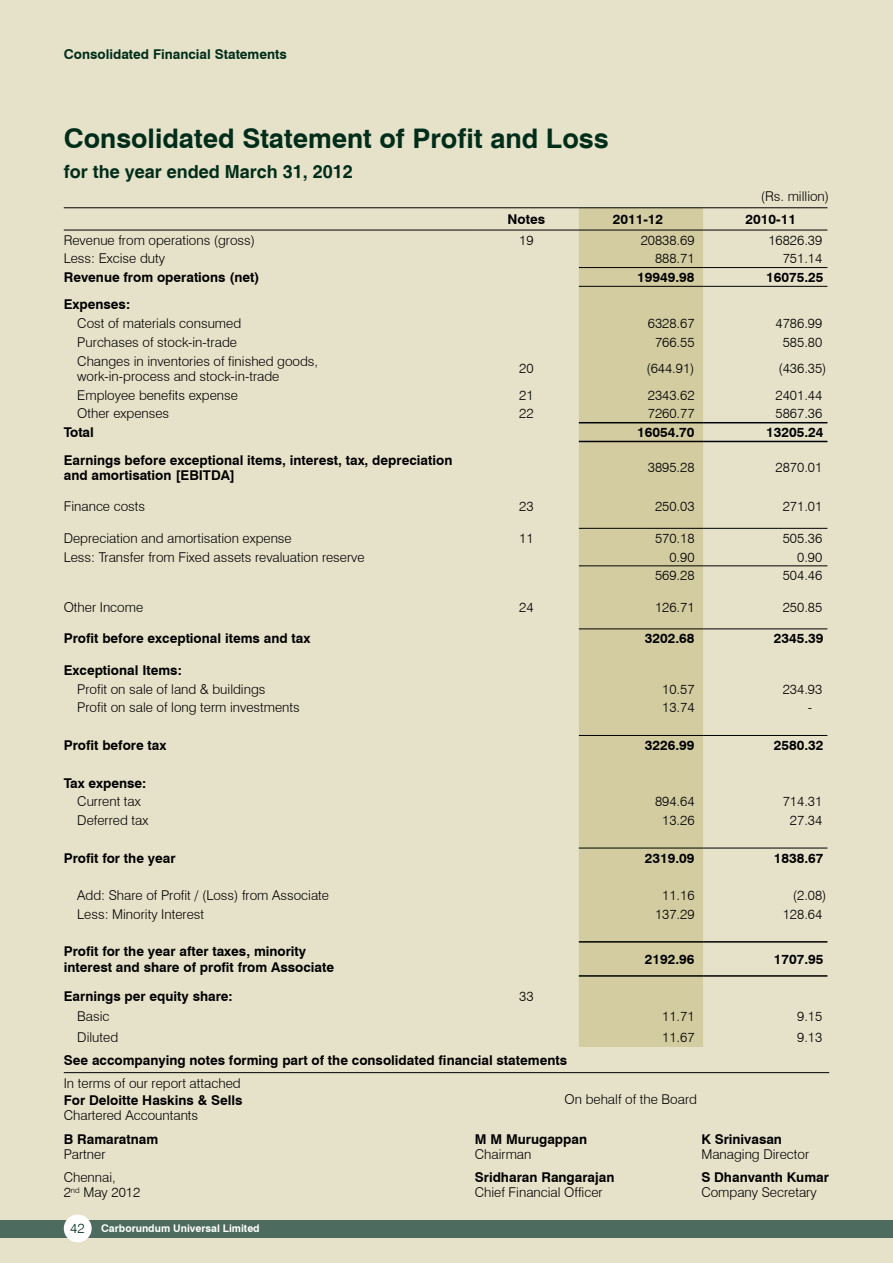
<style>
.page{position:relative;width:893px;height:1263px;background:#e6e2c9}
.page>*{position:absolute;margin:0;border:0;box-sizing:border-box;transform-origin:0 0}
.t1{font:700 27px "Swiss 721 BT";color:#002d1a}
.t2{font:700 18px "Helvetica";color:#002d1a}
.t3{font:300 13.5px/15.3px "Swiss 721 BT";color:#000}
.t4{font:700 13.5px/15.3px "Swiss 721 BT";color:#000}
.t5{font:700 13.5px "Swiss 721 BT";color:#002d1a}
.t6{font:700 10.5px "Swiss 721 BT";color:#fff}
.s1{font-family:"Helvetica"}
.s2{font-weight:300;font-size:13.5px;color:#002d1a}
</style>
<div class="page">
<div style="left:0;top:1220px;width:893px;height:17px;background:#4d6c5f"></div>
<div style="left:64px;top:1214px;width:28px;height:28px;background:#fff;border-radius:50%"></div>
<div style="left:579px;top:208px;width:124px;height:839px;background:#d3cca1"></div>
<hr style="left:579px;top:267px;width:124px;height:1px;background:#000">
<hr style="left:703px;top:267px;width:124px;height:1px;background:#000">
<hr style="left:579px;top:286px;width:124px;height:1px;background:#000">
<hr style="left:703px;top:286px;width:124px;height:1px;background:#000">
<hr style="left:579px;top:528px;width:124px;height:1px;background:#000">
<hr style="left:703px;top:528px;width:124px;height:1px;background:#000">
<hr style="left:579px;top:565px;width:124px;height:1px;background:#000">
<hr style="left:703px;top:565px;width:124px;height:1px;background:#000">
<hr style="left:579px;top:628px;width:124px;height:1px;background:#000">
<hr style="left:703px;top:628px;width:124px;height:1px;background:#000">
<hr style="left:579px;top:735px;width:124px;height:1px;background:#000">
<hr style="left:703px;top:735px;width:124px;height:1px;background:#000">
<hr style="left:579px;top:848px;width:124px;height:1px;background:#000">
<hr style="left:703px;top:848px;width:124px;height:1px;background:#000">
<hr style="left:64px;top:230px;width:416px;height:1px;background:#000">
<hr style="left:480px;top:230px;width:99px;height:1px;background:#000">
<hr style="left:579px;top:230px;width:124px;height:1px;background:#000">
<hr style="left:703px;top:230px;width:124px;height:1px;background:#000">
<hr style="left:64px;top:207px;width:416px;height:1px;background:#000">
<hr style="left:480px;top:207px;width:99px;height:1px;background:#000">
<hr style="left:579px;top:207px;width:124px;height:1px;background:#000">
<hr style="left:703px;top:207px;width:124px;height:1px;background:#000">
<hr style="left:579px;top:422px;width:124px;height:1px;background:#000">
<hr style="left:703px;top:422px;width:124px;height:1px;background:#000">
<hr style="left:579px;top:441px;width:124px;height:1px;background:#000">
<hr style="left:703px;top:441px;width:124px;height:1px;background:#000">
<hr style="left:579px;top:941px;width:124px;height:1px;background:#000">
<hr style="left:703px;top:941px;width:124px;height:1px;background:#000">
<hr style="left:579px;top:975px;width:124px;height:2px;background:#000">
<hr style="left:703px;top:975px;width:124px;height:2px;background:#000">
<hr style="left:64px;top:1072px;width:765px;height:1px;background:#000">
<p class="t5" style="left:64px;top:46px;width:225px">Consolidated Financial Statements</p>
<h1 class="t1" style="left:64px;top:122px;width:547px">Consolidated Statement of <span class="s1">Profit and Loss</span></h1>
<h2 class="t2" style="left:64px;top:161px;width:291px">for the year ended March 31, 2012</h2>
<p class="t3" style="left:761px;top:189px;width:70px">(Rs. million)</p>
<p class="t4" style="left:508px;top:211px;width:39px">Notes</p>
<p class="t4" style="left:613px;top:211px;width:52px">2011-12</p>
<p class="t4" style="left:745px;top:211px;width:52px">2010-11</p>
<p class="t3" style="left:64px;top:232px;width:193px">Revenue from operations (gross)</p>
<p class="t3" style="left:519px;top:232px;width:16px">19</p>
<p class="t3" style="left:641px;top:232px;width:55px">20838.69</p>
<p class="t3" style="left:768px;top:232px;width:55px">16826.39</p>
<p class="t3" style="left:64px;top:251px;width:103px">Less: Excise duty</p>
<p class="t3" style="left:655px;top:251px;width:41px">888.71</p>
<p class="t3" style="left:783px;top:251px;width:41px">751.14</p>
<p class="t4" style="left:64px;top:269px;width:197px">Revenue from operations (net)</p>
<p class="t4" style="left:637px;top:269px;width:59px">19949.98</p>
<p class="t4" style="left:766px;top:269px;width:59px">16075.25</p>
<p class="t4" style="left:64px;top:297px;width:68px">Expenses:</p>
<p class="t3" style="left:77px;top:316px;width:165px">Cost of materials consumed</p>
<p class="t3" style="left:648px;top:316px;width:48px">6328.67</p>
<p class="t3" style="left:776px;top:316px;width:48px">4786.99</p>
<p class="t3" style="left:77px;top:334px;width:161px">Purchases of stock-in-trade</p>
<p class="t3" style="left:655px;top:334px;width:41px">766.55</p>
<p class="t3" style="left:783px;top:334px;width:41px">585.80</p>
<p class="t3" style="left:77px;top:353px;width:242px">Changes in inventories of finished goods, work-in-process and stock-in-trade</p>
<p class="t3" style="left:519px;top:361px;width:16px">20</p>
<p class="t3" style="left:646px;top:361px;width:50px">(644.91)</p>
<p class="t3" style="left:778px;top:361px;width:50px">(436.35)</p>
<p class="t3" style="left:77px;top:387px;width:162px">Employee benefits expense</p>
<p class="t3" style="left:519px;top:387px;width:16px">21</p>
<p class="t3" style="left:648px;top:387px;width:48px">2343.62</p>
<p class="t3" style="left:776px;top:387px;width:48px">2401.44</p>
<p class="t3" style="left:77px;top:406px;width:93px">Other expenses</p>
<p class="t3" style="left:519px;top:406px;width:16px">22</p>
<p class="t3" style="left:648px;top:406px;width:48px">7260.77</p>
<p class="t3" style="left:776px;top:406px;width:48px">5867.36</p>
<p class="t4" style="left:64px;top:425px;width:32px">Total</p>
<p class="t4" style="left:637px;top:425px;width:59px">16054.70</p>
<p class="t4" style="left:766px;top:425px;width:59px">13205.24</p>
<p class="t4" style="left:64px;top:452px;width:390px">Earnings before exceptional items, interest, tax, depreciation and amortisation [EBITDA]</p>
<p class="t3" style="left:648px;top:460px;width:48px">3895.28</p>
<p class="t3" style="left:776px;top:460px;width:48px">2870.01</p>
<p class="t3" style="left:64px;top:499px;width:83px">Finance costs</p>
<p class="t3" style="left:519px;top:499px;width:16px">23</p>
<p class="t3" style="left:655px;top:499px;width:41px">250.03</p>
<p class="t3" style="left:783px;top:499px;width:41px">271.01</p>
<p class="t3" style="left:64px;top:530px;width:230px">Depreciation and amortisation expense</p>
<p class="t3" style="left:519px;top:530px;width:16px">11</p>
<p class="t3" style="left:655px;top:530px;width:41px">570.18</p>
<p class="t3" style="left:783px;top:530px;width:41px">505.36</p>
<p class="t3" style="left:64px;top:549px;width:302px">Less: Transfer from Fixed assets revaluation reserve</p>
<p class="t3" style="left:669px;top:549px;width:27px">0.90</p>
<p class="t3" style="left:797px;top:549px;width:27px">0.90</p>
<p class="t3" style="left:655px;top:568px;width:41px">569.28</p>
<p class="t3" style="left:783px;top:568px;width:41px">504.46</p>
<p class="t3" style="left:64px;top:599px;width:81px">Other Income</p>
<p class="t3" style="left:519px;top:599px;width:16px">24</p>
<p class="t3" style="left:655px;top:599px;width:41px">126.71</p>
<p class="t3" style="left:783px;top:599px;width:41px">250.85</p>
<p class="t4" style="left:64px;top:631px;width:248px">Profit before exceptional items and tax</p>
<p class="t4" style="left:645px;top:631px;width:51px">3202.68</p>
<p class="t4" style="left:774px;top:631px;width:51px">2345.39</p>
<p class="t4" style="left:64px;top:662px;width:120px">Exceptional Items:</p>
<p class="t3" style="left:77px;top:681px;width:190px">Profit on sale of land &amp; buildings</p>
<p class="t3" style="left:662px;top:681px;width:34px">10.57</p>
<p class="t3" style="left:783px;top:681px;width:41px">234.93</p>
<p class="t3" style="left:77px;top:700px;width:224px">Profit on sale of long term investments</p>
<p class="t3" style="left:662px;top:700px;width:34px">13.74</p>
<p class="t3" style="left:808px;top:700px;width:6px">-</p>
<p class="t4" style="left:64px;top:737px;width:104px">Profit before tax</p>
<p class="t4" style="left:645px;top:737px;width:51px">3226.99</p>
<p class="t4" style="left:774px;top:737px;width:51px">2580.32</p>
<p class="t4" style="left:64px;top:775px;width:84px">Tax expense:</p>
<p class="t3" style="left:77px;top:794px;width:65px">Current tax</p>
<p class="t3" style="left:655px;top:794px;width:41px">894.64</p>
<p class="t3" style="left:783px;top:794px;width:41px">714.31</p>
<p class="t3" style="left:77px;top:812px;width:73px">Deferred tax</p>
<p class="t3" style="left:662px;top:812px;width:34px">13.26</p>
<p class="t3" style="left:790px;top:812px;width:34px">27.34</p>
<p class="t4" style="left:64px;top:850px;width:113px">Profit for the year</p>
<p class="t4" style="left:645px;top:850px;width:51px">2319.09</p>
<p class="t4" style="left:774px;top:850px;width:51px">1838.67</p>
<p class="t3" style="left:77px;top:887px;width:253px">Add: Share of Profit / (Loss) from Associate</p>
<p class="t3" style="left:662px;top:887px;width:34px">11.16</p>
<p class="t3" style="left:793px;top:887px;width:35px">(2.08)</p>
<p class="t3" style="left:77px;top:906px;width:128px">Less: Minority Interest</p>
<p class="t3" style="left:655px;top:906px;width:41px">137.29</p>
<p class="t3" style="left:783px;top:906px;width:41px">128.64</p>
<p class="t4" style="left:64px;top:944px;width:272px">Profit for the year after taxes, minority interest and share of profit from Associate</p>
<p class="t4" style="left:645px;top:951px;width:51px">2192.96</p>
<p class="t4" style="left:774px;top:951px;width:51px">1707.95</p>
<p class="t4" style="left:64px;top:989px;width:170px">Earnings per equity share:</p>
<p class="t3" style="left:519px;top:989px;width:16px">33</p>
<p class="t3" style="left:77px;top:1009px;width:34px">Basic</p>
<p class="t3" style="left:662px;top:1009px;width:34px">11.71</p>
<p class="t3" style="left:797px;top:1009px;width:27px">9.15</p>
<p class="t3" style="left:77px;top:1029px;width:42px">Diluted</p>
<p class="t3" style="left:662px;top:1029px;width:34px">11.67</p>
<p class="t3" style="left:797px;top:1029px;width:27px">9.13</p>
<p class="t4" style="left:64px;top:1052px;width:505px">See accompanying notes forming part of the consolidated financial statements</p>
<p class="t3" style="left:64px;top:1075px;width:178px">In terms of our report attached</p>
<p class="t4" style="left:64px;top:1093px;width:180px">For Deloitte Haskins &amp; Sells</p>
<p class="t3" style="left:565px;top:1091px;width:134px">On behalf of the Board</p>
<p class="t3" style="left:64px;top:1108px;width:136px">Chartered Accountants</p>
<p class="t4" style="left:64px;top:1131px;width:96px">B Ramaratnam</p>
<p class="t4" style="left:475px;top:1131px;width:114px">M M Murugappan</p>
<p class="t4" style="left:701px;top:1131px;width:82px">K Srinivasan</p>
<p class="t3" style="left:64px;top:1146px;width:43px">Partner</p>
<p class="t3" style="left:475px;top:1146px;width:58px">Chairman</p>
<p class="t3" style="left:701px;top:1146px;width:109px">Managing Director</p>
<p class="t3" style="left:64px;top:1170px;width:54px">Chennai,</p>
<p class="t4" style="left:475px;top:1170px;width:141px">Sridharan Rangarajan</p>
<p class="t4" style="left:701px;top:1170px;width:129px">S Dhanvanth Kumar</p>
<p class="t3" style="left:64px;top:1185px;width:78px">2<sup>nd</sup> May 2012</p>
<p class="t3" style="left:475px;top:1185px;width:129px">Chief Financial Officer</p>
<p class="t3" style="left:701px;top:1185px;width:117px">Company Secretary</p>
<p class="t6" style="left:70px;top:1221px;width:191px"><span class="s2">42</span> Carborundum Universal Limited</p>
</div>
